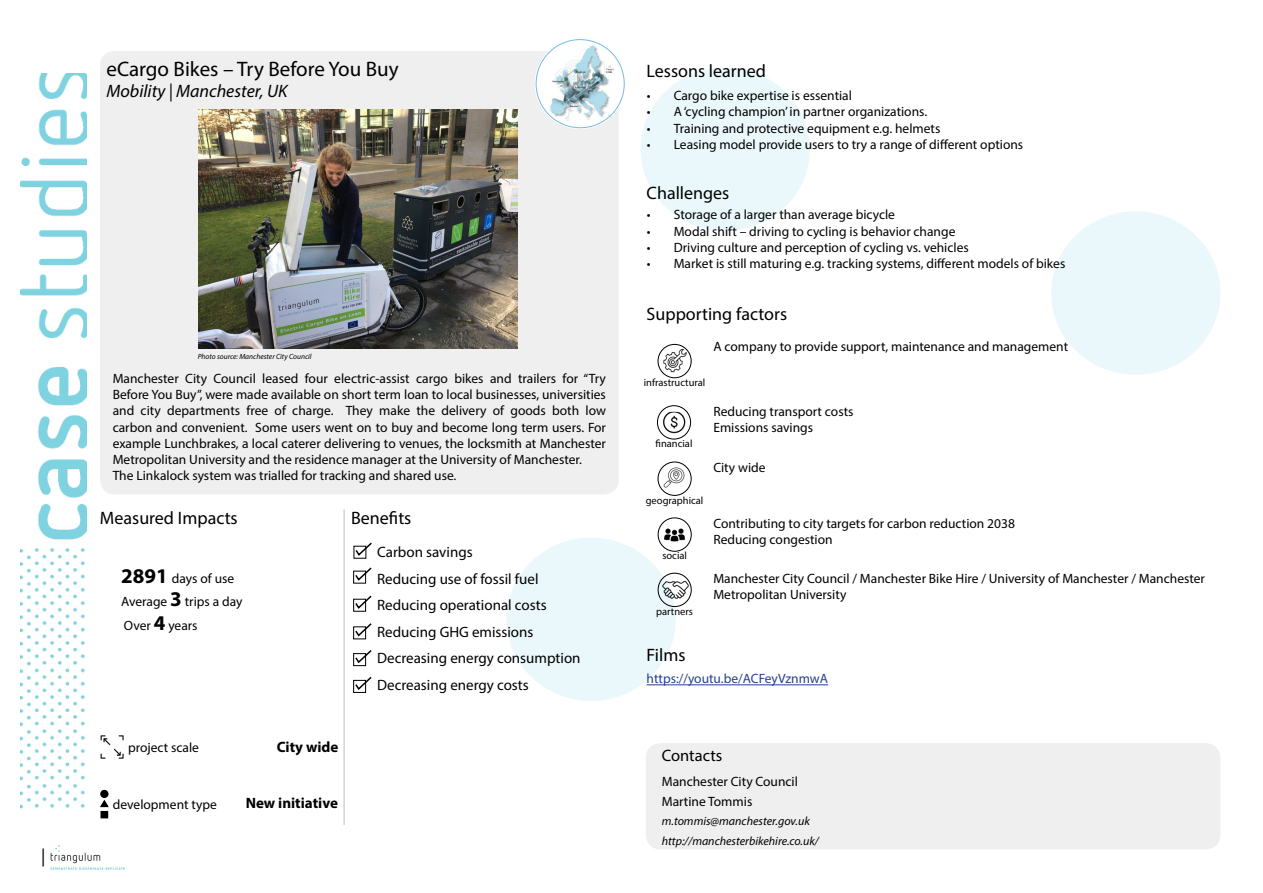
<style>
.page{position:relative;width:1263px;height:893px;background:#fff}
.page>*{position:absolute;margin:0;border:0;box-sizing:border-box;transform-origin:0 0}
.t1{font:21px "Myriad Pro";color:#000}
.t2{font:18px "Myriad Pro";color:#000}
.t3{font:italic 18px "Myriad Pro";color:#000}
.t4{font:16.5px "Myriad Pro";color:#000}
.t5{font:15px/26.5px "Myriad Pro";color:#000}
.t6{font:700 15px "Myriad Pro";color:#000}
.t7{font:13.5px/16.2px "Myriad Pro";color:#000}
.t8{font:13.5px "Myriad Pro";color:#25408f}
.t9{font:italic 12px/20.4px "Myriad Pro";color:#000}
.t10{font:10.5px "Myriad Pro";color:#000}
.t11{font:italic 7.5px "Myriad Pro";color:#000}
.s1{font-weight:700;font-size:21px}
</style>
<div class="page">
<div style="left:1051px;top:211px;width:169px;height:164px;background:#eaf8fb;border-radius:50%"></div>
<div style="left:641px;top:67px;width:169px;height:164px;background:#eaf8fb;border-radius:50%"></div>
<div style="left:506px;top:538px;width:170px;height:163px;background:#eaf8fb;border-radius:50%"></div>
<img style="left:20px;top:74px;width:66px;height:735px">
<div style="left:100px;top:51px;width:519px;height:443px;background:#efeff0;border-radius:15px"></div>
<div style="left:646px;top:743px;width:574px;height:106px;background:#efeff0;border-radius:15px"></div>
<img style="left:50px;top:845px;width:75px;height:25px">
<svg style="left:354px;top:542px;width:18px;height:15px"></svg>
<div style="left:353px;top:571px;width:13px;height:13px;border:1px solid #000"></div>
<svg style="left:354px;top:567px;width:18px;height:15px"></svg>
<div style="left:353px;top:599px;width:13px;height:13px;border:1px solid #000"></div>
<svg style="left:354px;top:595px;width:18px;height:15px"></svg>
<div style="left:353px;top:626px;width:13px;height:13px;border:1px solid #000"></div>
<svg style="left:354px;top:623px;width:18px;height:15px"></svg>
<div style="left:353px;top:653px;width:13px;height:13px;border:1px solid #000"></div>
<svg style="left:354px;top:650px;width:18px;height:14px"></svg>
<div style="left:353px;top:680px;width:13px;height:13px;border:1px solid #000"></div>
<svg style="left:354px;top:676px;width:18px;height:15px"></svg>
<hr style="left:647px;top:684px;width:181px;height:1px;background:#25408f">
<img style="left:100px;top:735px;width:24px;height:24px">
<div style="left:101px;top:791px;width:7px;height:6px;background:#000;border-radius:50%"></div>
<div style="left:100px;top:790px;width:8px;height:8px;border:2px solid #000;border-radius:50%"></div>
<svg style="left:100px;top:799px;width:9px;height:19px"></svg>
<div style="left:101px;top:811px;width:7px;height:7px;border:2px solid #000"></div>
<hr style="left:343px;top:509px;width:2px;height:316px;background:#d1d3d4">
<img style="left:198px;top:109px;width:319px;height:240px">
<img style="left:661px;top:349px;width:28px;height:27px">
<div style="left:658px;top:344px;width:33px;height:34px;border:1px solid #000;border-radius:50%"></div>
<img style="left:659px;top:465px;width:29px;height:29px">
<div style="left:658px;top:462px;width:33px;height:34px;border:1px solid #000;border-radius:50%"></div>
<img style="left:657px;top:412px;width:34px;height:27px">
<div style="left:657px;top:405px;width:34px;height:34px;border:1px solid #000;border-radius:50%"></div>
<img style="left:658px;top:575px;width:33px;height:32px">
<div style="left:658px;top:573px;width:33px;height:34px;border:1px solid #000;border-radius:50%"></div>
<img style="left:660px;top:518px;width:29px;height:28px">
<div style="left:658px;top:518px;width:33px;height:33px;border:1px solid #000;border-radius:50%"></div>
<img style="left:535px;top:38px;width:91px;height:91px;border-radius:45px">
<h2 class="t2" style="left:41px;top:844px;width:6px">|</h2>
<h1 class="t1" style="left:107px;top:56px;width:294px">eCargo Bikes – Try Before You Buy</h1>
<h2 class="t2" style="left:647px;top:60px;width:121px">Lessons learned</h2>
<h2 class="t3" style="left:107px;top:80px;width:182px">Mobility | Manchester, UK</h2>
<p class="t11" style="left:198px;top:352px;width:115px">Photo source: Manchester City Council</p>
<p class="t7" style="left:113px;top:370px;width:495px">Manchester City Council leased four electric-assist cargo bikes and trailers for “Try Before You Buy”, were made available on short term loan to local businesses, universities and city departments free of charge. They make the delivery of goods both low carbon and convenient. Some users went on to buy and become long term users. For example Lunchbrakes, a local caterer delivering to venues, the locksmith at Manchester Metropolitan University and the residence manager at the University of Manchester.<br>The Linkalock system was trialled for tracking and shared use.</p>
<h2 class="t2" style="left:100px;top:507px;width:139px">Measured Impacts</h2>
<p class="t7" style="left:121px;top:566px;width:123px;line-height:23.5px"><span class="s1">2891</span> days of use<br>Average <span class="s1">3</span> trips a day<br>Over <span class="s1">4</span> years</p>
<h2 class="t2" style="left:351px;top:507px;width:62px">Benefits</h2>
<p class="t5" style="left:377px;top:538px;width:205px">Carbon savings<br>Reducing use of fossil fuel<br>Reducing operational costs<br>Reducing GHG emissions<br>Decreasing energy consumption<br>Decreasing energy costs</p>
<p class="t7" style="left:128px;top:739px;width:72px">project scale</p>
<p class="t7" style="left:113px;top:796px;width:105px">development type</p>
<p class="t6" style="left:277px;top:737px;width:63px">City wide</p>
<p class="t6" style="left:246px;top:793px;width:94px">New initiative</p>
<p class="t7" style="left:647px;top:87px;width:207px">• Cargo bike expertise is essential</p>
<p class="t7" style="left:647px;top:104px;width:282px">• A ‘cycling champion’ in partner organizations.</p>
<p class="t7" style="left:647px;top:120px;width:295px">• Training and protective equipment e.g. helmets</p>
<p class="t7" style="left:647px;top:136px;width:378px">• Leasing model provide users to try a range of different options</p>
<h2 class="t2" style="left:647px;top:182px;width:84px">Challenges</h2>
<p class="t7" style="left:647px;top:207px;width:250px">• Storage of a larger than average bicycle</p>
<p class="t7" style="left:647px;top:223px;width:310px">• Modal shift – driving to cycling is behavior change</p>
<p class="t7" style="left:647px;top:239px;width:324px">• Driving culture and perception of cycling vs. vehicles</p>
<p class="t7" style="left:647px;top:255px;width:420px">• Market is still maturing e.g. tracking systems, different models of bikes</p>
<h2 class="t2" style="left:647px;top:303px;width:142px">Supporting factors</h2>
<p class="t7" style="left:713px;top:338px;width:356px">A company to provide support, maintenance and management</p>
<p class="t10" style="left:644px;top:376px;width:63px">infrastructural</p>
<p class="t10" style="left:655px;top:437px;width:38px">financial</p>
<p class="t10" style="left:646px;top:494px;width:59px">geographical</p>
<p class="t10" style="left:662px;top:549px;width:26px">social</p>
<p class="t10" style="left:656px;top:605px;width:38px">partners</p>
<p class="t7" style="left:713px;top:403px;width:142px">Reducing transport costs<br>Emissions savings</p>
<p class="t7" style="left:713px;top:459px;width:54px">City wide</p>
<p class="t7" style="left:713px;top:515px;width:303px">Contributing to city targets for carbon reduction 2038<br>Reducing congestion</p>
<p class="t7" style="left:713px;top:570px;width:493px">Manchester City Council / Manchester Bike Hire / University of Manchester / Manchester<br>Metropolitan University</p>
<h2 class="t2" style="left:647px;top:643px;width:40px">Films</h2>
<p class="t8" style="left:647px;top:671px;width:183px">https://youtu.be/ACFeyVznmwA</p>
<p class="t4" style="left:662px;top:745px;width:62px">Contacts</p>
<p class="t7" style="left:662px;top:771px;width:138px;line-height:20.4px">Manchester City Council<br>Martine Tommis</p>
<p class="t9" style="left:662px;top:810px;width:159px">m.tommis@manchester.gov.uk http://manchesterbikehire.co.uk/</p>
</div>
